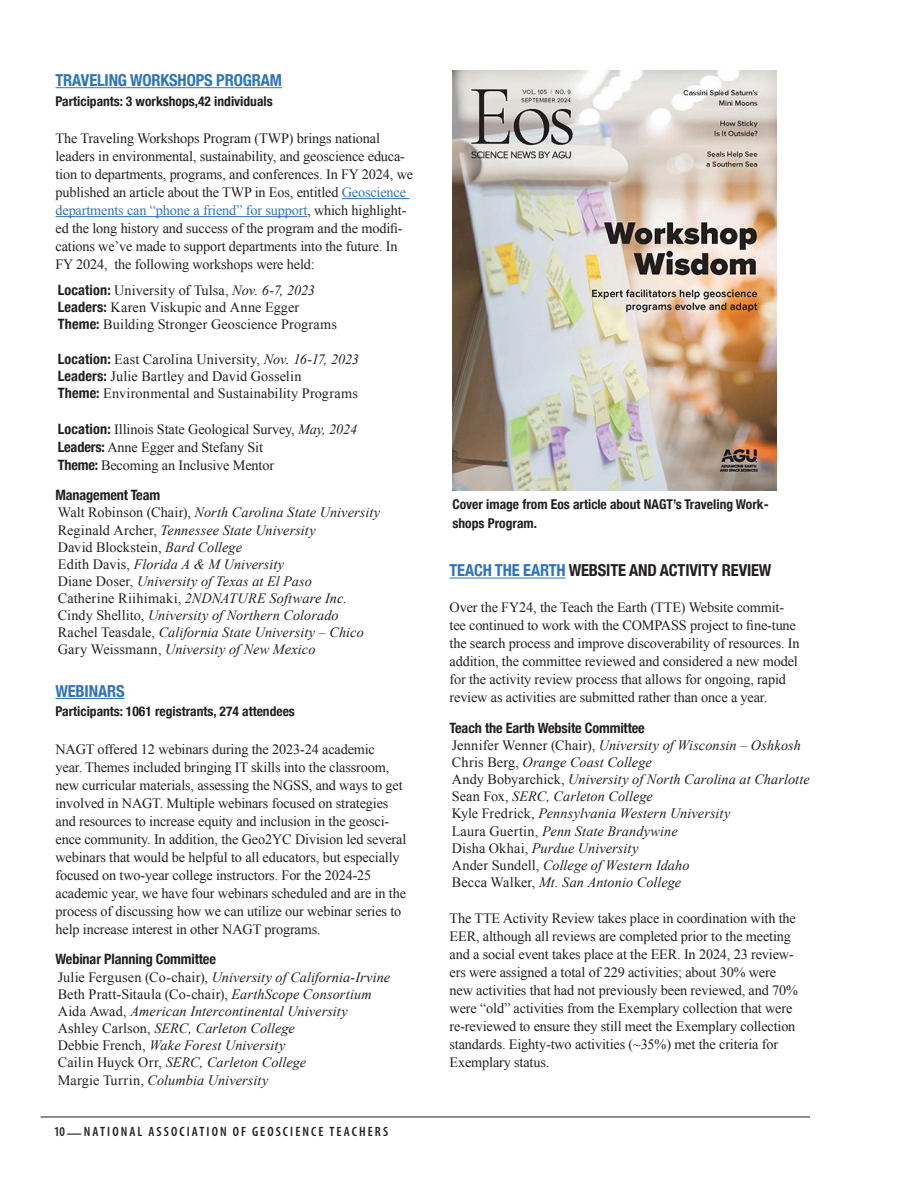
<style>
.page{position:relative;width:918px;height:1188px;background:#fff}
.page>*{position:absolute;margin:0;border:0;box-sizing:border-box;transform-origin:0 0}
.PD_PROGRAMMING{font:700 condensed 16.5px "Helvetica Neue";letter-spacing:-.01em;color:#231f20}
.PD_PROGRAMMING-2{font:700 condensed 16.5px "Helvetica Neue";letter-spacing:-.01em;color:#3073ba}
.Body1{font:14.25px/18px "Times New Roman";letter-spacing:-.01em;color:#231f20}
.Bullet_Points_Tighter{font:italic 14.25px "Times New Roman";letter-spacing:.005em;color:#231f20}
.Bullet_Points_Tighter-2{font:14.25px "Times New Roman";color:#231f20}
.Committee_Heads__etc{font:700 condensed 14.25px "Helvetica Neue";letter-spacing:-.01em;color:#231f20}
.t1{font:700 condensed 13.5px/19.5px "Helvetica Neue";color:#231f20}
.t2{font:600 condensed 13.5px "Myriad Pro";letter-spacing:.155em;color:#231f20}
.s1{color:#3073ba}
.s2{font-family:"Helvetica Neue";font-weight:700;font-stretch:condensed}
.s3{font-style:italic}
.s4{font-style:normal}
.s5{font-size:15px}
</style>
<div class="page">
<hr style="left:56px;top:87px;width:226px;height:1px;background:#3073ba">
<hr style="left:342px;top:198px;width:67px;height:1px;background:#3073ba">
<hr style="left:56px;top:216px;width:251px;height:1px;background:#3073ba">
<hr style="left:56px;top:698px;width:69px;height:1px;background:#3073ba">
<hr style="left:450px;top:578px;width:116px;height:1px;background:#3073ba">
<img style="left:453px;top:70px;width:324px;height:421px">
<hr style="left:40px;top:1117px;width:770px;height:1px;background:#231f20">
<p class="PD_PROGRAMMING-2" style="left:56px;top:66px;width:228px">TRAVELING WORKSHOPS PROGRAM</p>
<p class="t1" style="left:56px;top:90px;width:219px">Participants: 3 workshops,42 individuals</p>
<p class="Body1" style="left:56px;top:129px;width:359px">The Traveling Workshops Program (TWP) brings national leaders in environmental, sustainability, and geoscience educa&shy;tion to departments, programs, and conferences. In FY 2024, we published an article about the TWP in Eos, entitled <span class="s1">Geoscience departments can “phone a friend” for support</span>, which highlight&shy;ed the long history and success of the program and the modifi&shy;cations we’ve made to support departments into the future. In FY 2024, the following workshops were held:</p>
<p class="Bullet_Points_Tighter-2" style="left:58px;top:281px;width:259px"><span class="s2">Location:</span> University of Tulsa, <span class="s3">Nov. 6-7, 2023</span></p>
<p class="Bullet_Points_Tighter-2" style="left:58px;top:298px;width:243px"><span class="s2">Leaders:</span> Karen Viskupic and Anne Egger</p>
<p class="Bullet_Points_Tighter-2" style="left:58px;top:315px;width:281px"><span class="s2">Theme:</span> Building Stronger Geoscience Programs</p>
<p class="Bullet_Points_Tighter-2" style="left:58px;top:349px;width:303px"><span class="s2">Location:</span> East Carolina University, <span class="s3">Nov. 16-17, 2023</span></p>
<p class="Bullet_Points_Tighter-2" style="left:58px;top:366px;width:245px"><span class="s2">Leaders:</span> Julie Bartley and David Gosselin</p>
<p class="Bullet_Points_Tighter-2" style="left:58px;top:383px;width:302px"><span class="s2">Theme:</span> Environmental and Sustainability Programs</p>
<p class="Bullet_Points_Tighter-2" style="left:58px;top:419px;width:301px"><span class="s2">Location:</span> Illinois State Geological Survey, <span class="s3">May, 2024</span></p>
<p class="Bullet_Points_Tighter-2" style="left:58px;top:437px;width:207px"><span class="s2">Leaders:</span> Anne Egger and Stefany Sit</p>
<p class="Bullet_Points_Tighter-2" style="left:58px;top:455px;width:218px"><span class="s2">Theme:</span> Becoming an Inclusive Mentor</p>
<p class="Committee_Heads__etc" style="left:56px;top:483px;width:106px">Management Team</p>
<p class="Bullet_Points_Tighter" style="left:58px;top:503px;width:324px"><span class="s4">Walt Robinson (Chair),</span> North Carolina State University</p>
<p class="Bullet_Points_Tighter" style="left:58px;top:520px;width:260px"><span class="s4">Reginald Archer,</span> Tennessee State University</p>
<p class="Bullet_Points_Tighter-2" style="left:58px;top:537px;width:186px">David Blockstein, <span class="s3">Bard College</span></p>
<p class="Bullet_Points_Tighter" style="left:58px;top:554px;width:228px"><span class="s4">Edith Davis,</span> Florida A &amp; M University</p>
<p class="Bullet_Points_Tighter" style="left:58px;top:571px;width:256px"><span class="s4">Diane Doser,</span> University of Texas at El Paso</p>
<p class="Bullet_Points_Tighter" style="left:58px;top:588px;width:291px"><span class="s4">Catherine Riihimaki,</span> 2NDNATURE Software Inc.</p>
<p class="Bullet_Points_Tighter" style="left:58px;top:605px;width:282px"><span class="s4">Cindy Shellito,</span> University of Northern Colorado</p>
<p class="Bullet_Points_Tighter" style="left:58px;top:623px;width:308px"><span class="s4">Rachel Teasdale,</span> California State University – Chico</p>
<p class="Bullet_Points_Tighter" style="left:58px;top:640px;width:259px"><span class="s4">Gary Weissmann,</span> University of New Mexico</p>
<p class="PD_PROGRAMMING-2" style="left:56px;top:677px;width:71px">WEBINARS</p>
<p class="t1" style="left:56px;top:701px;width:241px">Participants: 1061 registrants, 274 attendees</p>
<p class="Body1" style="left:56px;top:740px;width:352px">NAGT offered 12 webinars during the 2023-24 academic<br>year. Themes included bringing IT skills into the classroom, new curricular materials, assessing the NGSS, and ways to get involved in NAGT. Multiple webinars focused on strategies and resources to increase equity and inclusion in the geosci&shy;ence community. In addition, the Geo2YC Division led several webinars that would be helpful to all educators, but especially focused on two-year college instructors. For the 2024-25 academic year, we have four webinars scheduled and are in the process of discussing how we can utilize our webinar series to help increase interest in other NAGT programs.</p>
<p class="Committee_Heads__etc" style="left:56px;top:948px;width:162px">Webinar Planning Committee</p>
<p class="Bullet_Points_Tighter" style="left:58px;top:967px;width:334px"><span class="s4">Julie Fergusen (Co-chair),</span> University of California-Irvine</p>
<p class="Bullet_Points_Tighter-2" style="left:58px;top:984px;width:316px">Beth Pratt-Sitaula (Co-chair), <span class="s3">EarthScope Consortium</span></p>
<p class="Bullet_Points_Tighter" style="left:58px;top:1001px;width:292px"><span class="s4">Aida Awad,</span> American Intercontinental University</p>
<p class="Bullet_Points_Tighter" style="left:58px;top:1018px;width:239px"><span class="s4">Ashley Carlson,</span> SERC, Carleton College</p>
<p class="Bullet_Points_Tighter" style="left:58px;top:1035px;width:229px"><span class="s4">Debbie French,</span> Wake Forest University</p>
<p class="Bullet_Points_Tighter" style="left:58px;top:1052px;width:250px"><span class="s4">Cailin Huyck Orr,</span> SERC, Carleton College</p>
<p class="Bullet_Points_Tighter" style="left:58px;top:1070px;width:212px"><span class="s4">Margie Turrin,</span> Columbia University</p>
<p class="t2" style="left:54px;top:1123px;width:336px">10 <span class="s5">—</span>NATIONAL ASSOCIATION OF GEOSCIENCE TEACHERS</p>
<p class="t1" style="left:453px;top:493px;width:318px">Cover image from Eos article about NAGT’s Traveling Work&shy;shops Program.</p>
<p class="PD_PROGRAMMING" style="left:450px;top:557px;width:323px"><span class="s1">TEACH THE EARTH</span> WEBSITE AND ACTIVITY REVIEW</p>
<p class="Body1" style="left:450px;top:598px;width:352px">Over the FY24, the Teach the Earth (TTE) Website commit&shy;tee continued to work with the COMPASS project to fine-tune the search process and improve discoverability of resources. In addition, the committee reviewed and considered a new model for the activity review process that allows for ongoing, rapid review as activities are submitted rather than once a year.</p>
<p class="Committee_Heads__etc" style="left:450px;top:716px;width:197px">Teach the Earth Website Committee</p>
<p class="Bullet_Points_Tighter" style="left:452px;top:735px;width:351px"><span class="s4">Jennifer Wenner (Chair),</span> University of Wisconsin – Oshkosh</p>
<p class="Bullet_Points_Tighter" style="left:452px;top:753px;width:201px"><span class="s4">Chris Berg,</span> Orange Coast College</p>
<p class="Bullet_Points_Tighter" style="left:452px;top:770px;width:359px"><span class="s4">Andy Bobyarchick,</span> University of North Carolina at Charlotte</p>
<p class="Bullet_Points_Tighter" style="left:452px;top:787px;width:203px"><span class="s4">Sean Fox,</span> SERC, Carleton College</p>
<p class="Bullet_Points_Tighter" style="left:452px;top:804px;width:280px"><span class="s4">Kyle Fredrick,</span> Pennsylvania Western University</p>
<p class="Bullet_Points_Tighter" style="left:452px;top:821px;width:228px"><span class="s4">Laura Guertin,</span> Penn State Brandywine</p>
<p class="Bullet_Points_Tighter" style="left:452px;top:838px;width:188px"><span class="s4">Disha Okhai,</span> Purdue University</p>
<p class="Bullet_Points_Tighter" style="left:452px;top:855px;width:239px"><span class="s4">Ander Sundell,</span> College of Western Idaho</p>
<p class="Bullet_Points_Tighter" style="left:452px;top:872px;width:231px"><span class="s4">Becca Walker,</span> Mt. San Antonio College</p>
<p class="Body1" style="left:450px;top:909px;width:350px">The TTE Activity Review takes place in coordination with the EER, although all reviews are completed prior to the meeting and a social event takes place at the EER. In 2024, 23 review&shy;ers were assigned a total of 229 activities; about 30% were new activities that had not previously been reviewed, and 70% were “old” activities from the Exemplary collection that were re-reviewed to ensure they still meet the Exemplary collection standards. Eighty-two activities (~35%) met the criteria for Exemplary status.</p>
</div>
